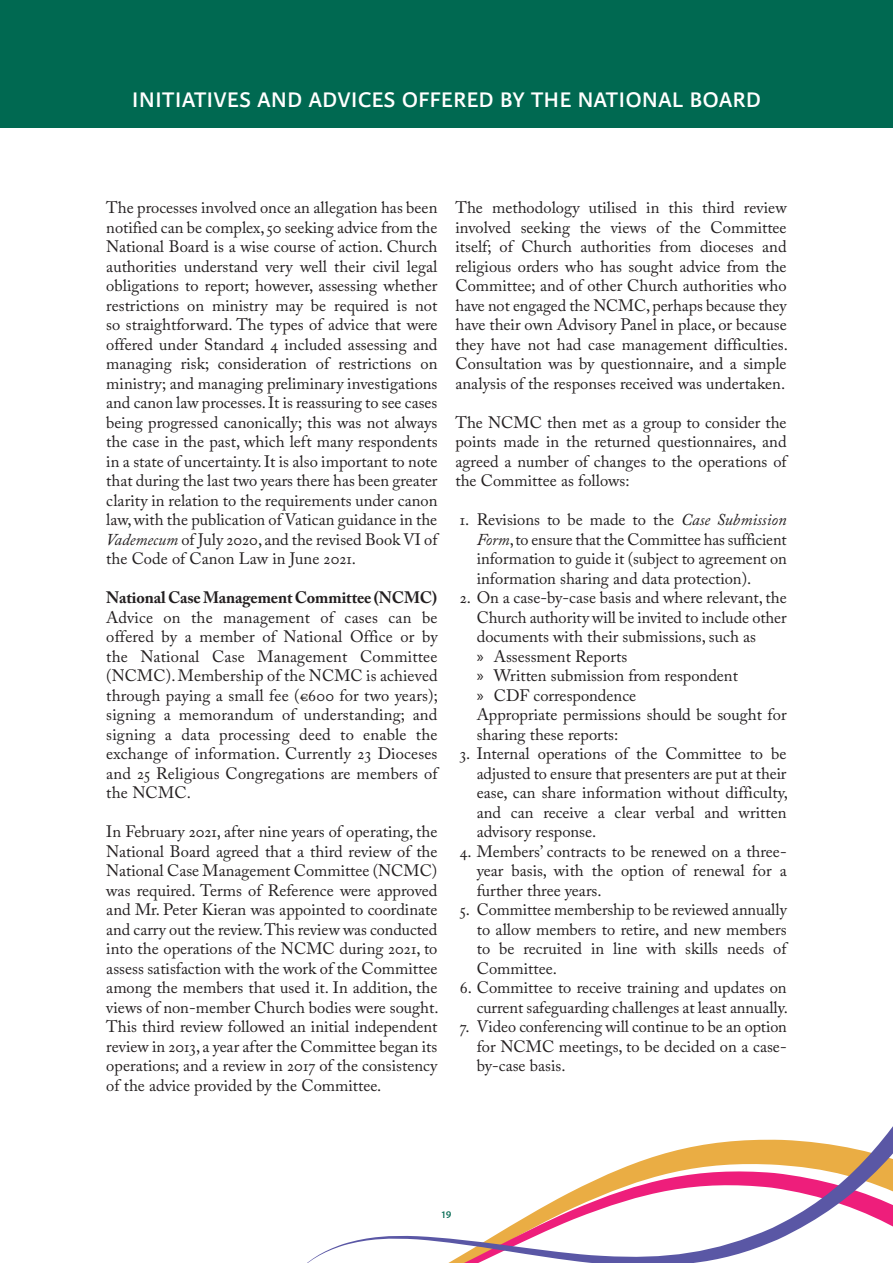
<style>
.page{position:relative;width:893px;height:1263px;background:#fff}
.page>*{position:absolute;margin:0;border:0;box-sizing:border-box;transform-origin:0 0}
.Green_heading_16pt{font:30px "Karmina Sans";color:#fff}
.First_para{font:16.5px/19.5px "Adobe Caslon Pro";color:#231f20;text-align:justify}
.First_para-2{font:700 16.5px "Adobe Caslon Pro";letter-spacing:-.005em;color:#231f20}
.t1{font:13.5px "Karmina Sans";color:#006951}
.s1{font-style:italic}
.s2{font-family:"Myriad Pro"}
</style>
<div class="page">
<div style="left:0;top:0;width:893px;height:128px;background:#006951"></div>
<svg style="left:307px;top:1126px;width:586px;height:137px"></svg>
<p class="Green_heading_16pt" style="left:132px;top:81px;width:631px">initiatives and advices offered by the national board</p>
<p class="First_para" style="left:106px;top:198px;width:333px">The processes involved once an allegation has been notified can be complex, 50 seeking advice from the National Board is a wise course of action. Church authorities understand very well their civil legal obligations to report; however, assessing whether restrictions on ministry may be required is not so straightforward. The types of advice that were offered under Standard 4 included assessing and managing risk; consideration of restrictions on ministry; and managing preliminary investigations and canon law processes. It is reassuring to see cases being progressed canonically; this was not always the case in the past, which left many respondents in a state of uncertainty. It is also important to note that during the last two years there has been greater clarity in relation to the requirements under canon law, with the publication of Vatican guidance in the <span class="s1">Vademecum</span> of July 2020, and the revised Book VI of the Code of Canon Law in June 2021.</p>
<p class="First_para-2" style="left:106px;top:588px;width:332px">National Case Management Committee (NCMC)</p>
<p class="First_para" style="left:106px;top:607px;width:333px">Advice on the management of cases can be offered by a member of National Office or by the National Case Management Committee (NCMC). Membership of the NCMC is achieved through paying a small fee (€600 for two years); signing a memorandum of understanding; and signing a data processing deed to enable the exchange of information. Currently 23 Dioceses and 25 Religious Congregations are members of the NCMC.</p>
<p class="First_para" style="left:106px;top:822px;width:334px">In February 2021, after nine years of operating, the National Board agreed that a third review of the National Case Management Committee (NCMC) was required. Terms of Reference were approved and Mr. Peter Kieran was appointed to coordinate and carry out the review. This review was conducted into the operations of the NCMC during 2021, to assess satisfaction with the work of the Committee among the members that used it. In addition, the views of non-member Church bodies were sought.<br>This third review followed an initial independent review in 2013, a year after the Committee began its operations; and a review in 2017 of the consistency of the advice provided by the Committee.</p>
<p class="First_para" style="left:455px;top:198px;width:334px">The methodology utilised in this third review involved seeking the views of the Committee itself; of Church authorities from dioceses and religious orders who has sought advice from the Committee; and of other Church authorities who have not engaged the NCMC, perhaps because they have their own Advisory Panel in place, or because they have not had case management difficulties.<br>Consultation was by questionnaire, and a simple analysis of the responses received was undertaken.</p>
<p class="First_para" style="left:455px;top:412px;width:333px">The NCMC then met as a group to consider the points made in the returned questionnaires, and agreed a number of changes to the operations of the Committee as follows:</p>
<p class="First_para" style="left:477px;top:510px;width:312px;text-indent:-17px">1. Revisions to be made to the <span class="s1">Case Submission Form</span>, to ensure that the Committee has sufficient information to guide it (subject to agreement on information sharing and data protection).</p>
<p class="First_para" style="left:477px;top:588px;width:311px;text-indent:-17px">2. On a case-by-case basis and where relevant, the Church authority will be invited to include other documents with their submissions, such as</p>
<p class="First_para" style="left:477px;top:646px;width:152px"><span class="s2">»</span> Assessment Reports</p>
<p class="First_para" style="left:477px;top:666px;width:263px"><span class="s2">»</span> Written submission from respondent</p>
<p class="First_para" style="left:477px;top:685px;width:161px"><span class="s2">»</span> CDF correspondence</p>
<p class="First_para" style="left:477px;top:705px;width:311px">Appropriate permissions should be sought for sharing these reports:</p>
<p class="First_para" style="left:477px;top:744px;width:313px;text-indent:-17px">3. Internal operations of the Committee to be adjusted to ensure that presenters are put at their ease, can share information without difficulty, and can receive a clear verbal and written advisory response.</p>
<p class="First_para" style="left:477px;top:841px;width:311px;text-indent:-17px">4. Members’ contracts to be renewed on a three&shy;year basis, with the option of renewal for a further three years.</p>
<p class="First_para" style="left:477px;top:900px;width:311px;text-indent:-17px">5. Committee membership to be reviewed annually to allow members to retire, and new members to be recruited in line with skills needs of Committee.</p>
<p class="First_para" style="left:460px;top:978px;width:330px;text-align:right">6. Committee to receive training and updates on current safeguarding challenges at least annually.</p>
<p class="First_para" style="left:477px;top:1017px;width:312px;text-indent:-17px">7. Video conferencing will continue to be an option for NCMC meetings, to be decided on a case&shy;by-case basis.</p>
<p class="t1" style="left:441px;top:1206px;width:12px">19</p>
</div>
